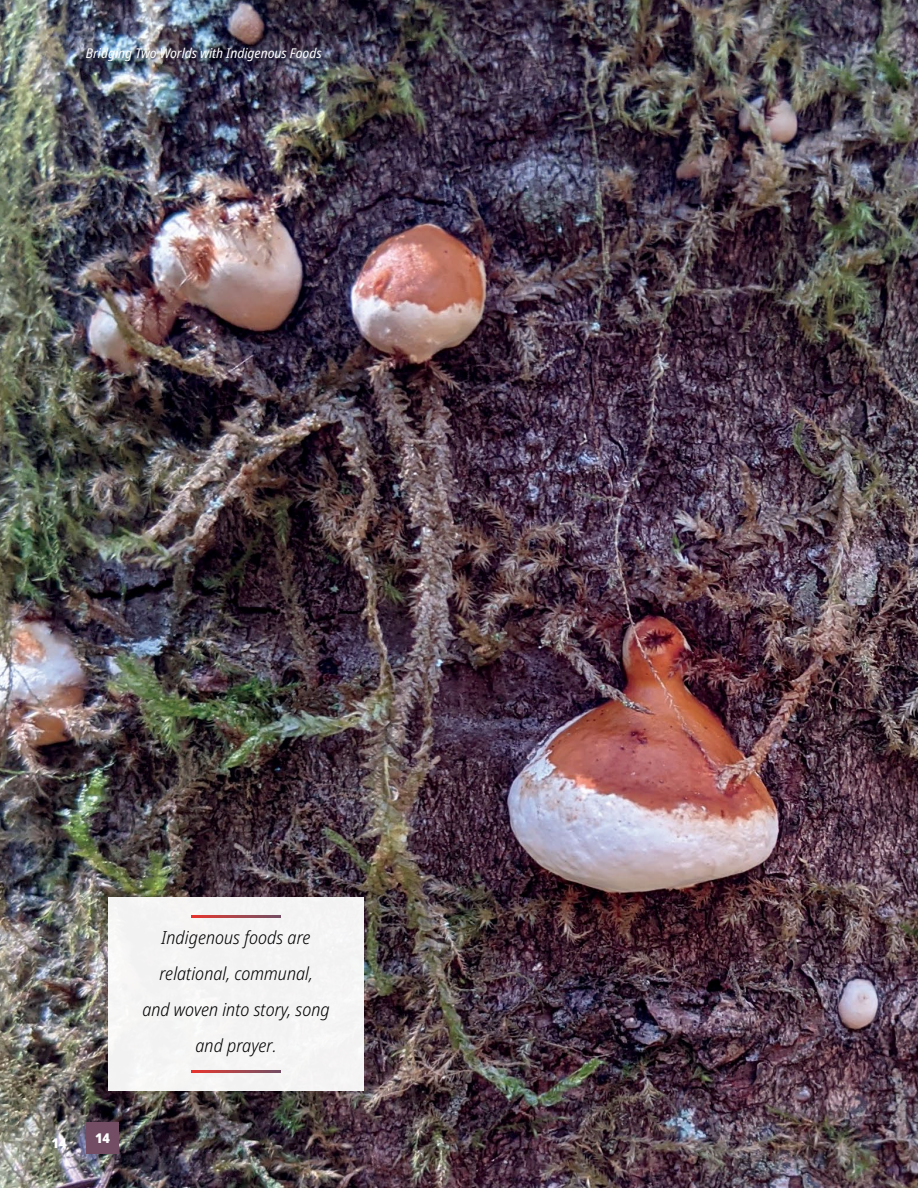
<style>
.page{position:relative;width:918px;height:1188px;background:#fff}
.page>*{position:absolute;margin:0;border:0;box-sizing:border-box;transform-origin:0 0}
.t1{font:italic 300 semi-condensed 18px/36px "Noto Sans";letter-spacing:.005em;color:#000;text-align:center}
.t2{font:italic semi-condensed 13.5px "Noto Sans";color:#fff}
.t3{font:900 semi-condensed 13.5px "Noto Sans";color:#fff}
</style>
<div class="page">
<img style="left:0;top:0;width:918px;height:1188px">
<div style="left:87px;top:1122px;width:32px;height:32px;background:#724d63"></div>
<div style="left:108px;top:897px;width:256px;height:194px;background:#f5f4f4"></div>
<svg style="left:191px;top:916px;width:90px;height:2px"></svg>
<svg style="left:191px;top:1070px;width:90px;height:3px"></svg>
<p class="t2" style="left:86px;top:44px;width:237px">Bridging Two Worlds with Indigenous Foods</p>
<p class="t3" style="left:52px;top:1132px;width:16px">14</p>
<p class="t3" style="left:95px;top:1128px;width:16px">14</p>
<p class="t1" style="left:142px;top:920px;width:189px">Indigenous foods are relational, communal,<br>and woven into story, song and prayer.</p>
</div>
